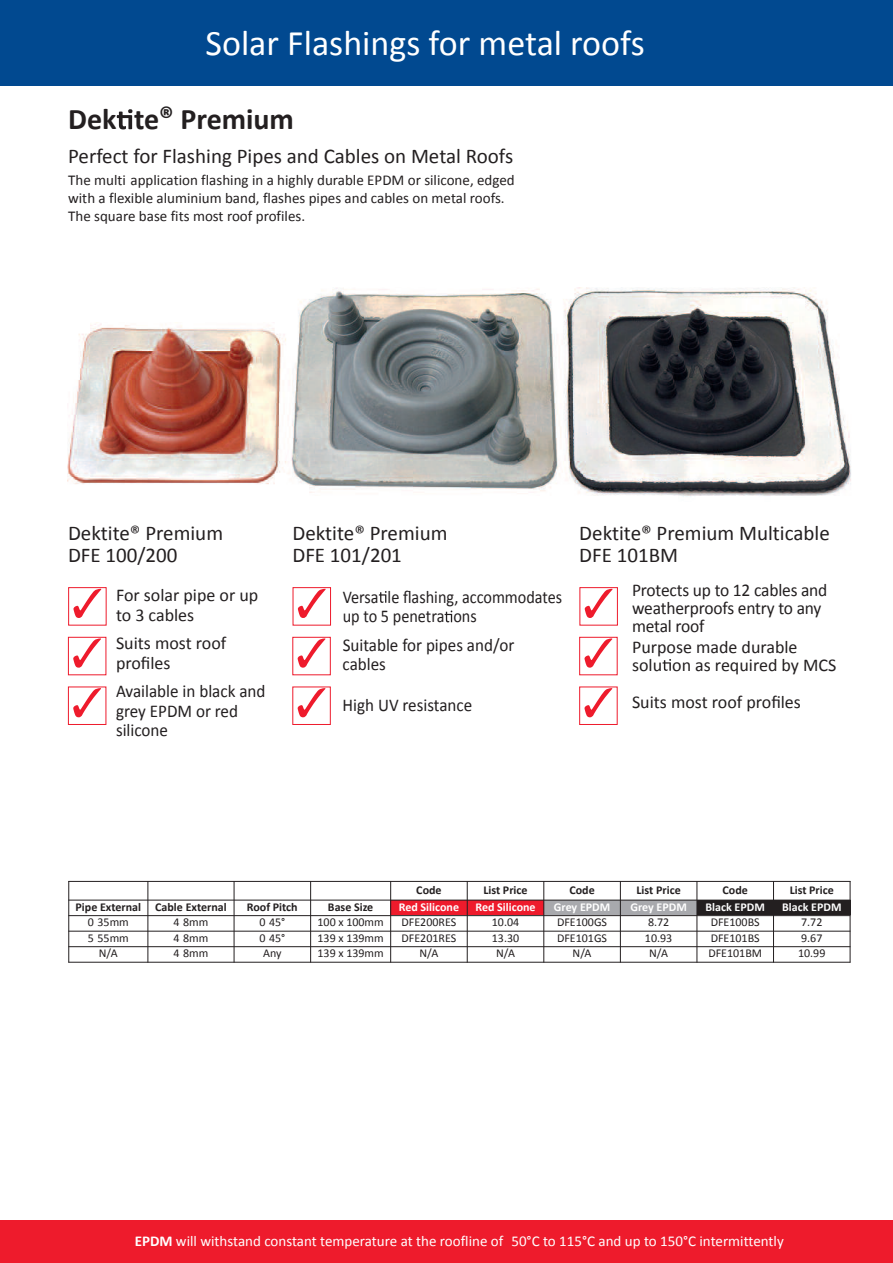
<style>
.page{position:relative;width:893px;height:1263px;background:#fff}
.page>*{position:absolute;margin:0;border:0;box-sizing:border-box;transform-origin:0 0}
.t1{font:36px "Calibri";color:#fff}
.t2{font:700 30px "Calibri";color:#231f20}
.t3{font:21px/22.5px "Calibri";color:#231f20}
.t4{font:18px/18px "Calibri";color:#231f20}
.t5{font:18px/19.5px "Calibri";color:#231f20;scale:.95 1}
.t6{font:18px/19.5px "Calibri";color:#231f20;scale:.9 1}
.t7{font:15px/18px "Calibri";color:#231f20}
.t8{font:15px "Calibri";color:#fff}
.t9{font:12px "Calibri";color:#231f20}
.t10{font:700 12px "Calibri";color:#231f20}
.t11{font:700 12px "Calibri";color:#fff}
.s1{font-weight:700}
</style>
<div class="page">
<div style="left:0;top:1220px;width:893px;height:43px;background:#ee1b2c"></div>
<div style="left:0;top:0;width:893px;height:85px;background:#014990"></div>
<svg style="left:117px;top:109px;width:15px;height:20px"></svg>
<img style="left:67px;top:287px;width:784px;height:210px">
<div style="left:68px;top:587px;width:39px;height:38px;border:1px solid #ee1b2c"></div>
<svg style="left:73px;top:589px;width:28px;height:29px"></svg>
<div style="left:68px;top:637px;width:38px;height:38px;border:1px solid #ee1b2c"></div>
<svg style="left:73px;top:638px;width:28px;height:30px"></svg>
<div style="left:68px;top:687px;width:38px;height:38px;border:1px solid #ee1b2c"></div>
<svg style="left:73px;top:688px;width:28px;height:29px"></svg>
<div style="left:293px;top:587px;width:38px;height:38px;border:1px solid #ee1b2c"></div>
<svg style="left:298px;top:589px;width:28px;height:29px"></svg>
<div style="left:292px;top:637px;width:39px;height:38px;border:1px solid #ee1b2c"></div>
<svg style="left:298px;top:638px;width:27px;height:30px"></svg>
<div style="left:292px;top:687px;width:39px;height:38px;border:1px solid #ee1b2c"></div>
<svg style="left:298px;top:688px;width:27px;height:29px"></svg>
<div style="left:579px;top:587px;width:39px;height:38px;border:1px solid #ee1b2c"></div>
<svg style="left:585px;top:589px;width:27px;height:29px"></svg>
<div style="left:579px;top:637px;width:39px;height:38px;border:1px solid #ee1b2c"></div>
<svg style="left:584px;top:638px;width:28px;height:30px"></svg>
<div style="left:579px;top:687px;width:39px;height:38px;border:1px solid #ee1b2c"></div>
<svg style="left:584px;top:688px;width:28px;height:29px"></svg>
<svg style="left:379px;top:591px;width:8px;height:12px"></svg>
<svg style="left:445px;top:610px;width:7px;height:12px"></svg>
<svg style="left:662px;top:659px;width:9px;height:12px"></svg>
<div style="left:391px;top:900px;width:76px;height:16px;background:#ee1b2c"></div>
<div style="left:467px;top:900px;width:77px;height:16px;background:#ee1b2c"></div>
<div style="left:544px;top:900px;width:76px;height:16px;background:#a8a9ad"></div>
<div style="left:620px;top:900px;width:77px;height:16px;background:#a8a9ad"></div>
<div style="left:697px;top:900px;width:76px;height:16px;background:#231f20"></div>
<div style="left:773px;top:900px;width:77px;height:16px;background:#231f20"></div>
<hr style="left:68px;top:881px;width:1px;height:81px;background:#231f20">
<hr style="left:148px;top:881px;width:1px;height:81px;background:#231f20">
<hr style="left:234px;top:881px;width:1px;height:81px;background:#231f20">
<hr style="left:310px;top:881px;width:1px;height:81px;background:#231f20">
<hr style="left:390px;top:881px;width:1px;height:81px;background:#231f20">
<hr style="left:467px;top:881px;width:1px;height:81px;background:#231f20">
<hr style="left:543px;top:881px;width:1px;height:81px;background:#231f20">
<hr style="left:620px;top:881px;width:1px;height:81px;background:#231f20">
<hr style="left:697px;top:881px;width:1px;height:81px;background:#231f20">
<hr style="left:773px;top:881px;width:1px;height:81px;background:#231f20">
<hr style="left:850px;top:881px;width:1px;height:81px;background:#231f20">
<hr style="left:68px;top:881px;width:782px;height:1px;background:#231f20">
<hr style="left:68px;top:900px;width:782px;height:1px;background:#231f20">
<hr style="left:68px;top:915px;width:782px;height:1px;background:#231f20">
<hr style="left:68px;top:931px;width:782px;height:1px;background:#231f20">
<hr style="left:68px;top:946px;width:782px;height:1px;background:#231f20">
<hr style="left:68px;top:962px;width:782px;height:1px;background:#231f20">
<h1 class="t1" style="left:206px;top:21px;width:441px">Solar Flashings for metal roofs</h1>
<h2 class="t2" style="left:68px;top:100px;width:227px">Dek te® Premium</h2>
<h3 class="t3" style="left:68px;top:145px;width:447px">Perfect for Flashing Pipes and Cables on Metal Roofs</h3>
<p class="t7" style="left:68px;top:171px;width:448px">The multi application flashing in a highly durable EPDM or silicone, edged with a flexible aluminium band, flashes pipes and cables on metal roofs.<br>The square base fits most roof profiles.</p>
<h3 class="t3" style="left:68px;top:522px;width:157px">Dektite® Premium<br>DFE 100/200</h3>
<h3 class="t4" style="left:116px;top:585px;width:144px;line-height:19.5px">For solar pipe or up to 3 cables</h3>
<h3 class="t4" style="left:116px;top:633px;width:112px;line-height:19.5px">Suits most roof profiles</h3>
<h3 class="t5" style="left:116px;top:681px;width:159px">Available in black and grey EPDM or red silicone</h3>
<h3 class="t3" style="left:292px;top:522px;width:157px">Dektite® Premium<br>DFE 101/201</h3>
<h3 class="t6" style="left:343px;top:587px;width:245px">Versa le flashing, accommodates up to 5 penetra ons</h3>
<h3 class="t5" style="left:343px;top:635px;width:182px">Suitable for pipes and/or cables</h3>
<h3 class="t5" style="left:343px;top:695px;width:138px">High UV resistance</h3>
<h3 class="t3" style="left:579px;top:522px;width:252px">Dektite® Premium Multicable<br>DFE 101BM</h3>
<h3 class="t4" style="left:632px;top:581px;width:197px">Protects up to 12 cables and weatherproofs entry to any metal roof</h3>
<h3 class="t4" style="left:632px;top:638px;width:206px">Purpose made durable<br>solu on as required by MCS</h3>
<h3 class="t4" style="left:632px;top:693px;width:170px">Suits most roof profiles</h3>
<p class="t10" style="left:416px;top:882px;width:27px">Code</p>
<p class="t10" style="left:483px;top:882px;width:46px">List Price</p>
<p class="t10" style="left:569px;top:882px;width:27px">Code</p>
<p class="t10" style="left:637px;top:882px;width:46px">List Price</p>
<p class="t10" style="left:723px;top:882px;width:27px">Code</p>
<p class="t10" style="left:790px;top:882px;width:46px">List Price</p>
<p class="t10" style="left:76px;top:899px;width:153px">Pipe External Cable External</p>
<p class="t10" style="left:247px;top:899px;width:52px">Roof Pitch</p>
<p class="t10" style="left:328px;top:899px;width:47px">Base Size</p>
<p class="t11" style="left:399px;top:899px;width:62px">Red Silicone</p>
<p class="t11" style="left:475px;top:899px;width:62px">Red Silicone</p>
<p class="t11" style="left:554px;top:899px;width:58px">Grey EPDM</p>
<p class="t11" style="left:630px;top:899px;width:58px">Grey EPDM</p>
<p class="t11" style="left:705px;top:899px;width:61px">Black EPDM</p>
<p class="t11" style="left:782px;top:899px;width:61px">Black EPDM</p>
<p class="t9" style="left:88px;top:915px;width:43px">0 35mm</p>
<p class="t9" style="left:173px;top:915px;width:37px">4 8mm</p>
<p class="t9" style="left:259px;top:915px;width:27px">0 45°</p>
<p class="t9" style="left:317px;top:915px;width:68px">100 x 100mm</p>
<p class="t9" style="left:402px;top:915px;width:56px">DFE200RES</p>
<p class="t9" style="left:492px;top:915px;width:29px">10.04</p>
<p class="t9" style="left:557px;top:915px;width:52px">DFE100GS</p>
<p class="t9" style="left:648px;top:915px;width:23px">8.72</p>
<p class="t9" style="left:711px;top:915px;width:51px">DFE100BS</p>
<p class="t9" style="left:801px;top:915px;width:23px">7.72</p>
<p class="t9" style="left:88px;top:930px;width:43px">5 55mm</p>
<p class="t9" style="left:173px;top:930px;width:37px">4 8mm</p>
<p class="t9" style="left:259px;top:930px;width:27px">0 45°</p>
<p class="t9" style="left:317px;top:930px;width:68px">139 x 139mm</p>
<p class="t9" style="left:402px;top:930px;width:56px">DFE201RES</p>
<p class="t9" style="left:492px;top:930px;width:29px">13.30</p>
<p class="t9" style="left:557px;top:930px;width:52px">DFE101GS</p>
<p class="t9" style="left:645px;top:930px;width:29px">10.93</p>
<p class="t9" style="left:711px;top:930px;width:51px">DFE101BS</p>
<p class="t9" style="left:801px;top:930px;width:23px">9.67</p>
<p class="t9" style="left:99px;top:946px;width:20px">N/A</p>
<p class="t9" style="left:173px;top:946px;width:37px">4 8mm</p>
<p class="t9" style="left:263px;top:946px;width:20px">Any</p>
<p class="t9" style="left:317px;top:946px;width:68px">139 x 139mm</p>
<p class="t9" style="left:419px;top:946px;width:20px">N/A</p>
<p class="t9" style="left:496px;top:946px;width:20px">N/A</p>
<p class="t9" style="left:573px;top:946px;width:20px">N/A</p>
<p class="t9" style="left:649px;top:946px;width:20px">N/A</p>
<p class="t9" style="left:708px;top:946px;width:55px">DFE101BM</p>
<p class="t9" style="left:798px;top:946px;width:29px">10.99</p>
<p class="t8" style="left:135px;top:1231px;width:651px"><span class="s1">EPDM</span> will withstand constant temperature at the roofline of 50°C to 115°C and up to 150°C intermittently</p>
</div>
